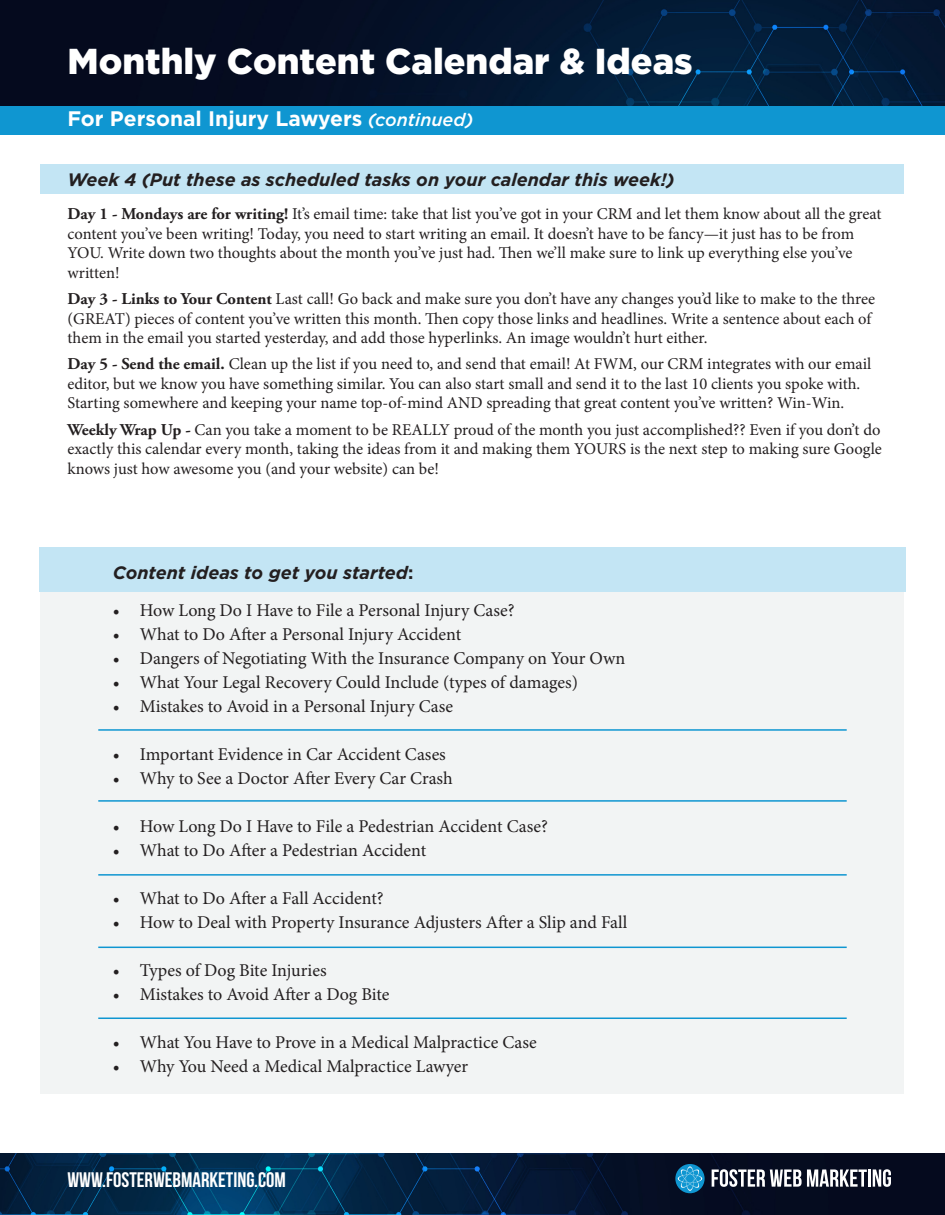
<style>
.page{position:relative;width:945px;height:1215px;background:#fff}
.page>*{position:absolute;margin:0;border:0;box-sizing:border-box;transform-origin:0 0}
.t1{font:900 36px "Gotham";color:#fff}
.t2{font:700 21px "Gotham";color:#fff}
.t3{font:700 21px "Bebas Neue";color:#fff}
.t4{font:18px "Minion Pro";letter-spacing:-.005em;color:#231f20}
.t5{font:italic 700 18px "Gotham";color:#231f20}
.t6{font:16.5px/19.5px "Minion Pro";letter-spacing:-.005em;color:#231f20}
.s1{font-weight:500;font-style:italic;font-size:18px}
.s2{font-family:"Adobe Garamond Pro";font-weight:700}
.s3{font-style:normal}
</style>
<div class="page">
<div style="left:40px;top:164px;width:864px;height:30px;background:#c3e5f4"></div>
<img style="left:0;top:0;width:945px;height:106px">
<div style="left:0;top:106px;width:945px;height:29px;background:#0f96d1"></div>
<img style="left:0;top:1154px;width:945px;height:61px">
<svg style="left:675px;top:1164px;width:30px;height:29px"></svg>
<svg style="left:678px;top:1166px;width:24px;height:25px"></svg>
<svg style="left:712px;top:1169px;width:155px;height:18px"></svg>
<hr style="left:868px;top:1169px;width:3px;height:18px;background:#fff">
<svg style="left:873px;top:1169px;width:18px;height:18px"></svg>
<div style="left:40px;top:549px;width:864px;height:545px;background:#f2f4f4"></div>
<div style="left:39px;top:548px;width:867px;height:44px;background:#c3e5f4"></div>
<hr style="left:98px;top:729px;width:749px;height:2px;background:#0f96d1">
<hr style="left:98px;top:800px;width:749px;height:2px;background:#0f96d1">
<hr style="left:98px;top:874px;width:749px;height:2px;background:#0f96d1">
<hr style="left:98px;top:947px;width:749px;height:1px;background:#0f96d1">
<hr style="left:98px;top:1018px;width:749px;height:1px;background:#0f96d1">
<p class="t1" style="left:68px;top:40px;width:627px">Monthly Content Calendar &amp; Ideas</p>
<p class="t2" style="left:68px;top:106px;width:407px">For Personal Injury Lawyers <span class="s1">(continued)</span></p>
<p class="t5" style="left:68px;top:168px;width:609px">Week 4 (Put these as scheduled tasks on your calendar this week!)</p>
<p class="t6" style="left:68px;top:205px;width:816px"><span class="s2">Day 1 - Mondays are for writing!</span> It’s email time: take that list you’ve got in your CRM and let them know about all the great content you’ve been writing! Today, you need to start writing an email. It doesn’t have to be fancy—it just has to be from YOU. Write down two thoughts about the month you’ve just had. Then we’ll make sure to link up everything else you’ve written!</p>
<p class="t6" style="left:68px;top:289px;width:809px"><span class="s2">Day 3 - Links to Your Content</span> Last call! Go back and make sure you don’t have any changes you’d like to make to the three (GREAT) pieces of content you’ve written this month. Then copy those links and headlines. Write a sentence about each of them in the email you started yesterday, and add those hyperlinks. An image wouldn’t hurt either.</p>
<p class="t6" style="left:68px;top:355px;width:805px"><span class="s2">Day 5 - Send the email.</span> Clean up the list if you need to, and send that email! At FWM, our CRM integrates with our email editor, but we know you have something similar. You can also start small and send it to the last 10 clients you spoke with.<br>Starting somewhere and keeping your name top-of-mind AND spreading that great content you’ve written? Win-Win.</p>
<p class="t6" style="left:68px;top:420px;width:816px;text-align:justify"><span class="s2">Weekly Wrap Up -</span> Can you take a moment to be REALLY proud of the month you just accomplished?? Even if you don’t do exactly this calendar every month, taking the ideas from it and making them YOURS is the next step to making sure Google knows just how awesome you (and your website) can be!</p>
<p class="t5" style="left:113px;top:561px;width:302px">Content ideas to get you started<span class="s3">:</span></p>
<p class="t4" style="left:113px;top:599px;width:403px">• How Long Do I Have to File a Personal Injury Case?</p>
<p class="t4" style="left:113px;top:623px;width:350px">• What to Do After a Personal Injury Accident</p>
<p class="t4" style="left:113px;top:647px;width:514px">• Dangers of Negotiating With the Insurance Company on Your Own</p>
<p class="t4" style="left:113px;top:671px;width:467px">• What Your Legal Recovery Could Include (types of damages)</p>
<p class="t4" style="left:113px;top:695px;width:342px">• Mistakes to Avoid in a Personal Injury Case</p>
<p class="t4" style="left:113px;top:743px;width:335px">• Important Evidence in Car Accident Cases</p>
<p class="t4" style="left:113px;top:767px;width:341px">• Why to See a Doctor After Every Car Crash</p>
<p class="t4" style="left:113px;top:815px;width:437px">• How Long Do I Have to File a Pedestrian Accident Case?</p>
<p class="t4" style="left:113px;top:839px;width:315px">• What to Do After a Pedestrian Accident</p>
<p class="t4" style="left:113px;top:887px;width:272px">• What to Do After a Fall Accident?</p>
<p class="t4" style="left:113px;top:911px;width:516px">• How to Deal with Property Insurance Adjusters After a Slip and Fall</p>
<p class="t4" style="left:113px;top:959px;width:215px">• Types of Dog Bite Injuries</p>
<p class="t4" style="left:113px;top:983px;width:278px">• Mistakes to Avoid After a Dog Bite</p>
<p class="t4" style="left:113px;top:1031px;width:425px">• What You Have to Prove in a Medical Malpractice Case</p>
<p class="t4" style="left:113px;top:1055px;width:357px">• Why You Need a Medical Malpractice Lawyer</p>
<p class="t3" style="left:68px;top:1168px;width:220px">WWW.FOSTERWEBMARKETING.COM</p>
</div>
